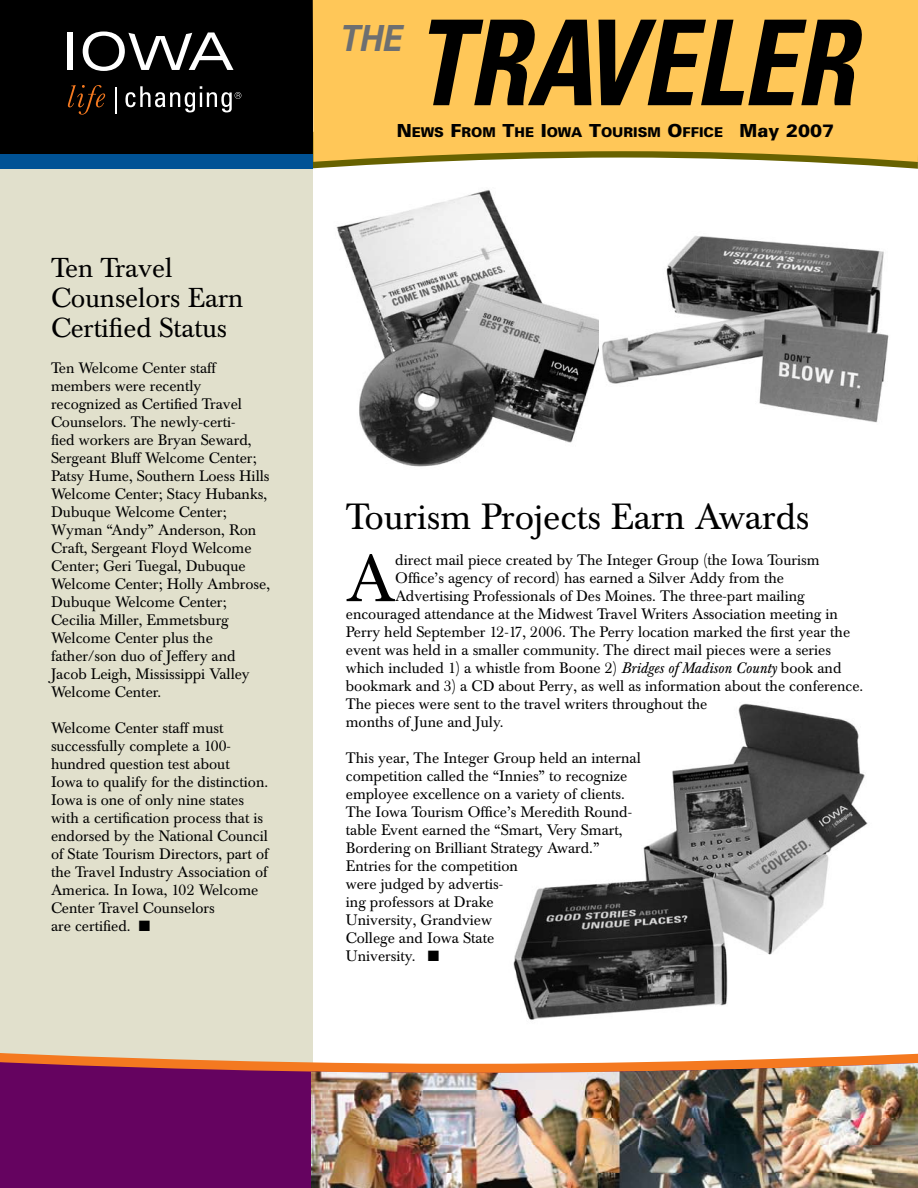
<style>
.page{position:relative;width:918px;height:1188px;background:#fff}
.page>*{position:absolute;margin:0;border:0;box-sizing:border-box;transform-origin:0 0}
.t1{font:italic 700 condensed 118.5px "Univers";color:#000;scale:.9 1}
.t2{font:65.85px "Baskerville BE";color:#000}
.t3{font:36px "Baskerville BE";color:#000}
.t4{font:italic 700 36px "Univers";color:#6d6f71;scale:.9 1}
.t5{font:27px/30px "Baskerville BE";color:#000}
.t6{font:15px/18px "Baskerville BE";color:#000}
.t7{font:900 13.5px "Univers";color:#000}
.s1{font-size:18px}
.s2{font-style:italic}
</style>
<div class="page">
<div style="left:0;top:0;width:313px;height:162px;background:#000"></div>
<svg style="left:68px;top:85px;width:37px;height:30px"></svg>
<svg style="left:115px;top:88px;width:1px;height:26px"></svg>
<div style="left:67px;top:32px;width:6px;height:38px;background:#fff"></div>
<svg style="left:83px;top:32px;width:151px;height:39px"></svg>
<svg style="left:125px;top:86px;width:116px;height:26px"></svg>
<svg style="left:313px;top:162px;width:605px;height:7px"></svg>
<div style="left:0;top:159px;width:313px;height:1029px;background:#e1e0cc"></div>
<div style="left:0;top:154px;width:313px;height:15px;background:#005295"></div>
<div style="left:313px;top:0;width:605px;height:162px;background:#ffc758"></div>
<svg style="left:0;top:1053px;width:918px;height:9px"></svg>
<div style="left:0;top:1062px;width:918px;height:126px;background:#650360"></div>
<img style="left:311px;top:1063px;width:607px;height:125px">
<img style="left:336px;top:189px;width:263px;height:278px">
<img style="left:602px;top:236px;width:287px;height:187px">
<img style="left:513px;top:703px;width:355px;height:317px">
<h3 class="t5" style="left:51px;top:254px;width:194px">Ten Travel<br>Counselors Earn<br>Certified Status</h3>
<p class="t6" style="left:51px;top:359px;width:221px">Ten Welcome Center staff members were recently recognized as Certified Travel<br>Counselors. The newly-certi-<br>fied workers are Bryan Seward,<br>Sergeant Bluff Welcome Center;<br>Patsy Hume, Southern Loess Hills<br>Welcome Center; Stacy Hubanks,<br>Dubuque Welcome Center;<br>Wyman “Andy” Anderson, Ron<br>Craft, Sergeant Floyd Welcome<br>Center; Geri Tuegal, Dubuque<br>Welcome Center; Holly Ambrose,<br>Dubuque Welcome Center;<br>Cecilia Miller, Emmetsburg<br>Welcome Center plus the father/son duo of Jeffery and<br>Jacob Leigh, Mississippi Valley<br>Welcome Center.</p>
<p class="t6" style="left:51px;top:719px;width:219px">Welcome Center staff must successfully complete a 100- hundred question test about<br>Iowa to qualify for the distinction.<br>Iowa is one of only nine states with a certification process that is endorsed by the National Council of State Tourism Directors, part of the Travel Industry Association of<br>America. In Iowa, 102 Welcome<br>Center Travel Counselors<br>are certified. ■</p>
<h1 class="t1" style="left:415px;top:-10px;width:490px">TRAVELER</h1>
<p class="t7" style="left:397px;top:123px;width:439px"><span class="s1">N</span>EWS <span class="s1">F</span>ROM <span class="s1">T</span>HE <span class="s1">I</span>OWA <span class="s1">T</span>OURISM <span class="s1">O</span>FFICE <span class="s1">MAY 2007</span></p>
<h3 class="t4" style="left:339px;top:15px;width:71px">The</h3>
<h3 class="t3" style="left:346px;top:496px;width:465px">Tourism Projects Earn Awards</h3>
<h2 class="t2" style="left:346px;top:541px;width:51px">A</h2>
<p class="t6" style="left:395px;top:551px;width:426px">direct mail piece created by The Integer Group (the Iowa Tourism</p>
<p class="t6" style="left:395px;top:569px;width:390px">Office’s agency of record) has earned a Silver Addy from the</p>
<p class="t6" style="left:395px;top:587px;width:411px">Advertising Professionals of Des Moines. The three-part mailing</p>
<p class="t6" style="left:346px;top:605px;width:494px">encouraged attendance at the Midwest Travel Writers Association meeting in</p>
<p class="t6" style="left:346px;top:623px;width:506px">Perry held September 12-17, 2006. The Perry location marked the first year the</p>
<p class="t6" style="left:346px;top:641px;width:487px">event was held in a smaller community. The direct mail pieces were a series</p>
<p class="t6" style="left:346px;top:659px;width:497px">which included 1) a whistle from Boone 2) <span class="s2">Bridges of Madison County</span> book and</p>
<p class="t6" style="left:346px;top:677px;width:519px">bookmark and 3) a CD about Perry, as well as information about the conference.</p>
<p class="t6" style="left:346px;top:695px;width:363px">The pieces were sent to the travel writers throughout the</p>
<p class="t6" style="left:346px;top:713px;width:159px">months of June and July.</p>
<p class="t6" style="left:346px;top:749px;width:296px">This year, The Integer Group held an internal competition called the “Innies” to recognize employee excellence on a variety of clients.<br>The Iowa Tourism Office’s Meredith Round&shy;table Event earned the “Smart, Very Smart, Bordering on Brilliant Strategy Award.” Entries for the competition<br>were judged by advertis-<br>ing professors at Drake<br>University, Grandview<br>College and Iowa State<br>University. ■</p>
</div>
